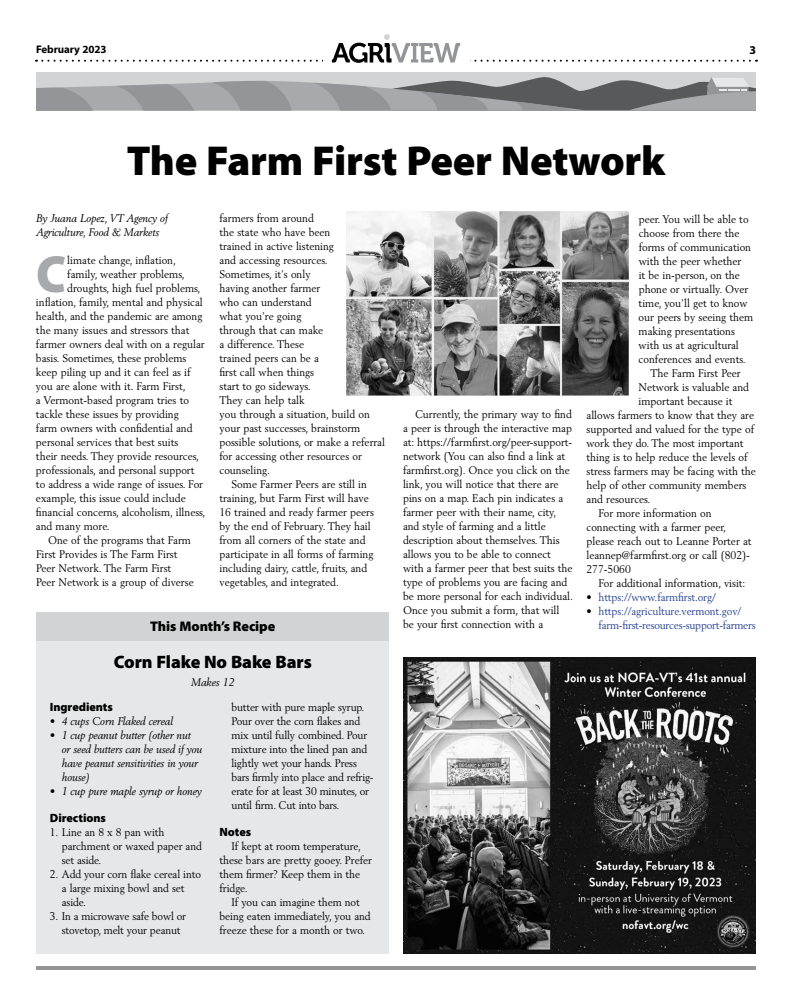
<style>
.page{position:relative;width:792px;height:1008px;background:#fff}
.page>*{position:absolute;margin:0;border:0;box-sizing:border-box;transform-origin:0 0}
.t1{font:900 52.5px "Myriad Pro";color:#a7a9ac;scale:.95 1}
.t2{font:900 42px "Myriad Pro";letter-spacing:-.005em;color:#000}
.t3{font:900 18px "Myriad Pro";letter-spacing:-.005em;color:#000}
.t4{font:900 14px "Myriad Pro";letter-spacing:-.005em;color:#000}
.t5{font:900 12px "Myriad Pro";letter-spacing:-.005em;color:#000}
.t6{font:700 12px "Myriad Pro";color:#000}
.t7{font:11px/14px "Berling LT Std";color:#000;scale:.95 1}
.t8{font:italic 11px/14px "Berling LT Std";letter-spacing:-.01em;color:#000;scale:.95 1}
.t9{font:11px "Berling LT Std";letter-spacing:-.01em;color:#25408f;scale:.95 1}
.t10{font:700 11px "Myriad Pro";letter-spacing:-.005em;color:#000}
.s1{color:#000}
</style>
<div class="page">
<hr style="left:36px;top:966px;width:720px;height:4px;background:#939598">
<svg style="left:36px;top:34px;width:714px;height:29px"></svg>
<svg style="left:36px;top:72px;width:720px;height:39px;background:#a0a2a4"></svg>
<div style="left:36px;top:626px;width:353px;height:328px;background:#e6e7e8"></div>
<div style="left:37px;top:612px;width:352px;height:29px;background:#d1d3d4"></div>
<img style="left:403px;top:657px;width:352px;height:297px">
<img style="left:347px;top:211px;width:282px;height:185px">
<p class="t10" style="left:36px;top:42px;width:72px">February 2023</p>
<p class="t6" style="left:750px;top:42px;width:8px">3</p>
<h2 class="t2" style="left:127px;top:133px;width:540px">The Farm First Peer Network</h2>
<p class="t8" style="left:36px;top:211px;width:140px">By Juana Lopez, VT Agency of<br>Agriculture, Food &amp; Markets</p>
<h1 class="t1" style="left:36px;top:240px;width:33px">C</h1>
<p class="t7" style="left:67px;top:253px;width:116px">limate change, inflation,</p>
<p class="t7" style="left:220px;top:211px;width:101px">farmers from around</p>
<p class="t7" style="left:220px;top:225px;width:118px">the state who have been</p>
<p class="t7" style="left:220px;top:239px;width:122px">trained in active listening</p>
<p class="t7" style="left:220px;top:253px;width:113px">and accessing resources.</p>
<p class="t7" style="left:220px;top:267px;width:97px">Sometimes, it’s only</p>
<p class="t7" style="left:220px;top:281px;width:108px">having another farmer</p>
<p class="t7" style="left:220px;top:295px;width:98px">who can understand</p>
<p class="t7" style="left:220px;top:309px;width:88px">what you’re going</p>
<p class="t7" style="left:220px;top:323px;width:111px">through that can make</p>
<p class="t7" style="left:220px;top:337px;width:91px">a difference. These</p>
<p class="t7" style="left:220px;top:351px;width:106px">trained peers can be a</p>
<p class="t7" style="left:220px;top:365px;width:101px">first call when things</p>
<p class="t7" style="left:220px;top:379px;width:96px">start to go sideways.</p>
<p class="t7" style="left:220px;top:393px;width:91px">They can help talk</p>
<p class="t7" style="left:220px;top:407px;width:160px">you through a situation, build on</p>
<p class="t7" style="left:220px;top:421px;width:150px">your past successes, brainstorm</p>
<p class="t7" style="left:220px;top:435px;width:176px">possible solutions, or make a referral</p>
<p class="t7" style="left:220px;top:449px;width:151px">for accessing other resources or</p>
<p class="t7" style="left:220px;top:463px;width:53px">counseling.</p>
<p class="t7" style="left:232px;top:477px;width:144px">Some Farmer Peers are still in</p>
<p class="t7" style="left:220px;top:491px;width:159px">training, but Farm First will have</p>
<p class="t7" style="left:220px;top:505px;width:164px">16 trained and ready farmer peers</p>
<p class="t7" style="left:220px;top:519px;width:161px">by the end of February. They hail</p>
<p class="t7" style="left:220px;top:533px;width:155px">from all corners of the state and</p>
<p class="t7" style="left:220px;top:547px;width:164px">participate in all forms of farming</p>
<p class="t7" style="left:220px;top:561px;width:157px">including dairy, cattle, fruits, and</p>
<p class="t7" style="left:220px;top:575px;width:125px">vegetables, and integrated.</p>
<p class="t7" style="left:639px;top:212px;width:117px">peer. You will be able to</p>
<p class="t7" style="left:639px;top:226px;width:108px">choose from there the</p>
<p class="t7" style="left:639px;top:240px;width:120px">forms of communication</p>
<p class="t7" style="left:639px;top:254px;width:110px">with the peer whether</p>
<p class="t7" style="left:639px;top:268px;width:108px">it be in-person, on the</p>
<p class="t7" style="left:639px;top:282px;width:117px">phone or virtually. Over</p>
<p class="t7" style="left:639px;top:296px;width:116px">time, you’ll get to know</p>
<p class="t7" style="left:639px;top:310px;width:122px">our peers by seeing them</p>
<p class="t7" style="left:639px;top:324px;width:103px">making presentations</p>
<p class="t7" style="left:639px;top:338px;width:107px">with us at agricultural</p>
<p class="t7" style="left:639px;top:352px;width:112px">conferences and events.</p>
<p class="t7" style="left:651px;top:366px;width:96px">The Farm First Peer</p>
<p class="t7" style="left:639px;top:380px;width:118px">Network is valuable and</p>
<p class="t7" style="left:639px;top:394px;width:100px">important because it</p>
<p class="t7" style="left:586px;top:408px;width:178px">allows farmers to know that they are</p>
<p class="t7" style="left:586px;top:422px;width:178px">supported and valued for the type of</p>
<p class="t7" style="left:586px;top:436px;width:167px">work they do. The most important</p>
<p class="t7" style="left:586px;top:450px;width:171px">thing is to help reduce the levels of</p>
<p class="t7" style="left:586px;top:464px;width:180px">stress farmers may be facing with the</p>
<p class="t7" style="left:586px;top:478px;width:170px">help of other community members</p>
<p class="t7" style="left:586px;top:492px;width:67px">and resources.</p>
<p class="t7" style="left:599px;top:506px;width:120px">For more information on</p>
<p class="t7" style="left:587px;top:520px;width:148px">connecting with a farmer peer,</p>
<p class="t7" style="left:587px;top:534px;width:175px">please reach out to Leanne Porter at</p>
<p class="t7" style="left:587px;top:548px;width:174px">leannep@farmfirst. org or call (802)-</p>
<p class="t7" style="left:587px;top:562px;width:48px">277-5060</p>
<p class="t7" style="left:599px;top:576px;width:156px">For additional information, visit:</p>
<p class="t9" style="left:587px;top:591px;width:138px"><span class="s1">•</span> https://www. farmfirst. org/</p>
<p class="t9" style="left:587px;top:605px;width:165px"><span class="s1">•</span> https://agriculture. vermont. gov/</p>
<p class="t7" style="left:67px;top:267px;width:125px">family, weather problems,</p>
<p class="t7" style="left:67px;top:281px;width:142px">droughts, high fuel problems,</p>
<p class="t7" style="left:36px;top:295px;width:177px">inflation, family, mental and physical</p>
<p class="t7" style="left:36px;top:309px;width:177px">health, and the pandemic are among</p>
<p class="t7" style="left:36px;top:323px;width:163px">the many issues and stressors that</p>
<p class="t7" style="left:36px;top:337px;width:179px">farmer owners deal with on a regular</p>
<p class="t7" style="left:36px;top:351px;width:160px">basis. Sometimes, these problems</p>
<p class="t7" style="left:36px;top:365px;width:164px">keep piling up and it can feel as if</p>
<p class="t7" style="left:36px;top:379px;width:159px">you are alone with it. Farm First,</p>
<p class="t7" style="left:36px;top:393px;width:163px">a Vermont-based program tries to</p>
<p class="t7" style="left:36px;top:407px;width:152px">tackle these issues by providing</p>
<p class="t7" style="left:36px;top:421px;width:166px">farm owners with confidential and</p>
<p class="t7" style="left:36px;top:435px;width:151px">personal services that best suits</p>
<p class="t7" style="left:36px;top:449px;width:173px">their needs. They provide resources,</p>
<p class="t7" style="left:36px;top:463px;width:168px">professionals, and personal support</p>
<p class="t7" style="left:36px;top:477px;width:177px">to address a wide range of issues. For</p>
<p class="t7" style="left:36px;top:491px;width:159px">example, this issue could include</p>
<p class="t7" style="left:36px;top:505px;width:180px">financial concerns, alcoholism, illness,</p>
<p class="t7" style="left:36px;top:519px;width:77px">and many more.</p>
<p class="t7" style="left:48px;top:533px;width:152px">One of the programs that Farm</p>
<p class="t7" style="left:36px;top:547px;width:150px">First Provides is The Farm First</p>
<p class="t7" style="left:36px;top:561px;width:144px">Peer Network. The Farm First</p>
<p class="t7" style="left:36px;top:575px;width:168px">Peer Network is a group of diverse</p>
<p class="t7" style="left:403px;top:407px;width:180px;text-indent:12px">Currently, the primary way to find a peer is through the interactive map at: https://farmfirst. org/peer-support&shy;network (You can also find a link at farmfirst. org). Once you click on the link, you will notice that there are pins on a map. Each pin indicates a farmer peer with their name, city, and style of farming and a little description about themselves. This allows you to be able to connect with a farmer peer that best suits the type of problems you are facing and be more personal for each individual.<br>Once you submit a form, that will be your first connection with a</p>
<p class="t4" style="left:150px;top:617px;width:127px">This Month’s Recipe</p>
<p class="t9" style="left:599px;top:619px;width:167px">farm-first-resources-support-farmers</p>
<h3 class="t3" style="left:114px;top:650px;width:199px">Corn Flake No Bake Bars</h3>
<p class="t8" style="left:191px;top:675px;width:47px">Makes 12</p>
<p class="t7" style="left:231px;top:700px;width:151px">butter with pure maple syrup.<br>Pour over the corn flakes and mix until fully combined. Pour mixture into the lined pan and lightly wet your hands. Press bars firmly into place and refrig&shy;erate for at least 30 minutes, or until firm. Cut into bars.</p>
<p class="t5" style="left:220px;top:824px;width:33px">Notes</p>
<p class="t7" style="left:220px;top:839px;width:162px;text-indent:12px">If kept at room temperature, these bars are pretty gooey. Prefer them firmer? Keep them in the fridge.</p>
<p class="t7" style="left:220px;top:895px;width:161px;text-indent:12px">If you can imagine them not being eaten immediately, you and freeze these for a month or two.</p>
<p class="t5" style="left:50px;top:699px;width:65px">Ingredients</p>
<p class="t8" style="left:50px;top:714px;width:131px">• 4 cups Corn Flaked cereal</p>
<p class="t8" style="left:62px;top:728px;width:149px;text-indent:-12px">• 1 cup peanut butter (other nut<br>or seed butters can be used if you have peanut sensitivities in your house)</p>
<p class="t8" style="left:50px;top:784px;width:162px">• 1 cup pure maple syrup or honey</p>
<p class="t5" style="left:50px;top:810px;width:58px">Directions</p>
<p class="t7" style="left:62px;top:825px;width:149px;text-indent:-12px">1. Line an 8 x 8 pan with parchment or waxed paper and set aside.</p>
<p class="t7" style="left:62px;top:867px;width:148px;text-indent:-12px">2. Add your corn flake cereal into a large mixing bowl and set aside.</p>
<p class="t7" style="left:50px;top:909px;width:145px;text-align:center">3. In a microwave safe bowl or stovetop, melt your peanut</p>
<p class="t8" style="left:179px;top:705px;width:133px">Agriculture, Food &amp; Markets</p>
</div>
